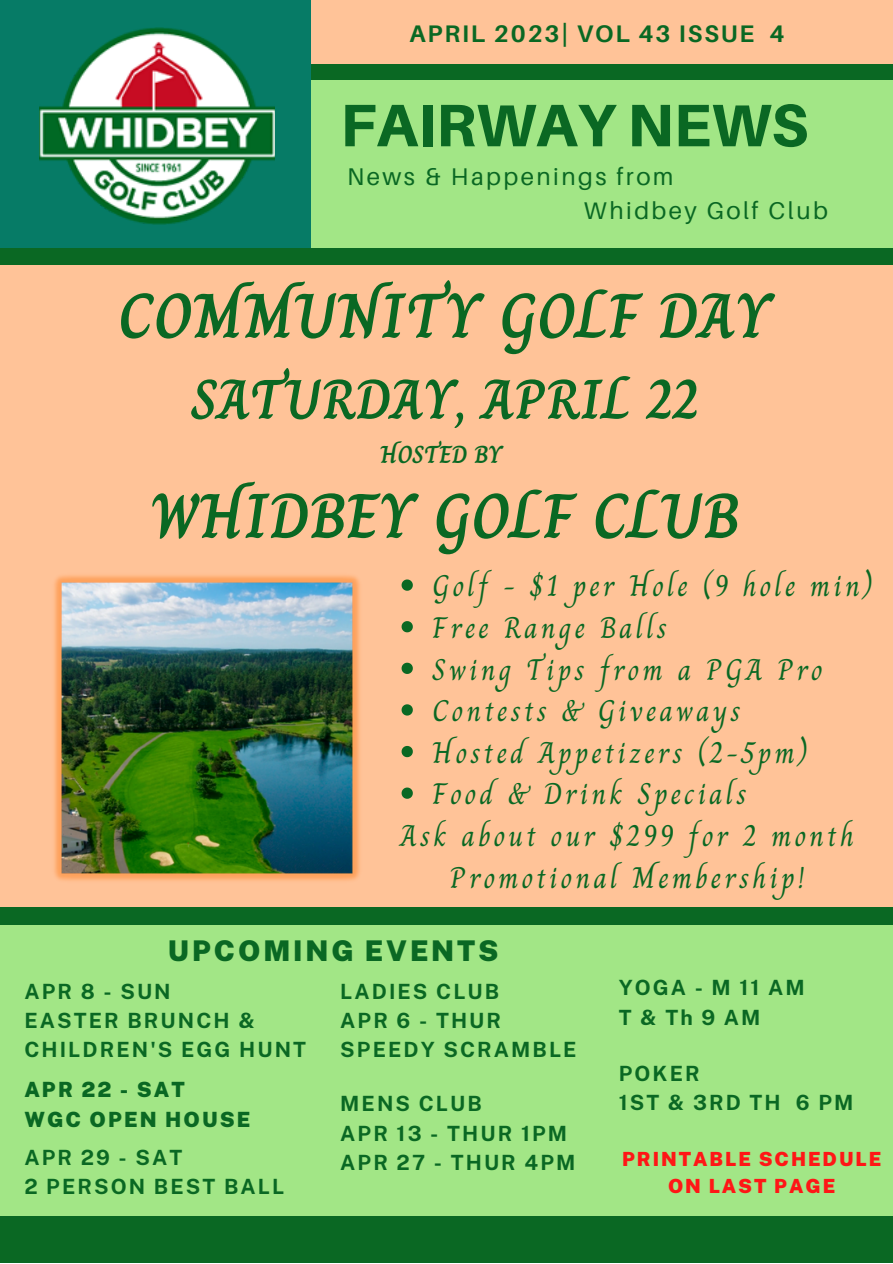
<style>
.page{position:relative;width:893px;height:1264px;background:#fff}
.page>*{position:absolute;margin:0;border:0;box-sizing:border-box;transform-origin:0 0}
.t1{font:700 63.6px "Charm";color:#0a6823}
.t2{font:800 60px "Aileron";color:#0a6823}
.t3{font:700 56.1px "Charm";color:#0a6823}
.t4{font:30px "Charm";letter-spacing:.1em;color:#0a6823}
.t5{font:900 28.5px "Public Sans";letter-spacing:.1em;color:#0a6823}
.t6{font:700 24.6px "Charm";color:#0a6823}
.t7{font:24.15px/33.8px "Aileron";letter-spacing:.1em;color:#0a6823}
.t8{font:700 24px "Aileron";letter-spacing:.08em;color:#0a6823}
.t9{font:700 21px/29.2px "Public Sans";letter-spacing:.1em;color:#0a6823}
.t10{font:900 21px/29.2px "Public Sans";letter-spacing:.1em;color:#0a6823}
.t11{font:900 19.5px/27px "Public Sans";letter-spacing:.1em;color:#ff1616;text-align:center}
</style>
<div class="page">
<div style="left:0;top:244px;width:892px;height:995px;background:#a2e686"></div>
<div style="left:0;top:0;width:321px;height:613px;background:#067b66"></div>
<img style="left:40px;top:27px;width:235px;height:197px">
<div style="left:311px;top:0;width:581px;height:63px;background:#ffc398"></div>
<div style="left:311px;top:72px;width:581px;height:192px;background:#a2e686"></div>
<div style="left:0;top:261px;width:892px;height:652px;background:#ffc398"></div>
<div style="left:0;top:907px;width:892px;height:17px;background:#0a6823"></div>
<div style="left:0;top:248px;width:892px;height:16px;background:#0a6823"></div>
<div style="left:0;top:1216px;width:892px;height:45px;background:#0a6823"></div>
<div style="left:311px;top:64px;width:581px;height:16px;background:#0a6823"></div>
<img style="left:54px;top:575px;width:306px;height:306px">
<svg style="left:401px;top:579px;width:12px;height:11px"></svg>
<svg style="left:401px;top:621px;width:12px;height:11px"></svg>
<svg style="left:401px;top:662px;width:12px;height:12px"></svg>
<svg style="left:401px;top:704px;width:12px;height:11px"></svg>
<svg style="left:401px;top:746px;width:12px;height:11px"></svg>
<svg style="left:401px;top:787px;width:12px;height:11px"></svg>
<p class="t8" style="left:409px;top:19px;width:376px">APRIL 2023| VOL 43 ISSUE 4</p>
<h2 class="t2" style="left:340px;top:88px;width:469px">FAIRWAY NEWS</h2>
<p class="t7" style="left:584px;top:159px;width:245px;text-indent:-237px">News &amp; Happenings from<br>Whidbey Golf Club</p>
<h1 class="t1" style="left:118px;top:267px;width:655px">COMMUNITY GOLF DAY</h1>
<h3 class="t3" style="left:191px;top:356px;width:509px">SATURDAY, APRIL 22</h3>
<p class="t6" style="left:380px;top:435px;width:124px">HOSTED BY</p>
<h1 class="t1" style="left:150px;top:467px;width:590px">WHIDBEY GOLF CLUB</h1>
<h3 class="t4" style="left:432px;top:563px;width:441px">Golf - $1 per Hole (9 hole min)</h3>
<h3 class="t4" style="left:432px;top:604px;width:236px">Free Range Balls</h3>
<h3 class="t4" style="left:432px;top:646px;width:392px">Swing Tips from a PGA Pro</h3>
<h3 class="t4" style="left:432px;top:687px;width:310px">Contests &amp; Giveaways</h3>
<h3 class="t4" style="left:432px;top:729px;width:376px">Hosted Appetizers (2-5pm)</h3>
<h3 class="t4" style="left:432px;top:771px;width:316px">Food &amp; Drink Specials</h3>
<h3 class="t4" style="left:400px;top:812px;width:455px">Ask about our $299 for 2 month</h3>
<h3 class="t4" style="left:449px;top:854px;width:356px">Promotional Membership!</h3>
<h3 class="t5" style="left:168px;top:934px;width:332px">UPCOMING EVENTS</h3>
<p class="t9" style="left:24px;top:976px;width:283px">APR 8 - SUN<br>EASTER BRUNCH &amp;<br>CHILDREN'S EGG HUNT</p>
<p class="t9" style="left:340px;top:976px;width:238px">LADIES CLUB<br>APR 6 - THUR<br>SPEEDY SCRAMBLE</p>
<p class="t10" style="left:24px;top:1075px;width:227px">APR 22 - SAT<br>WGC OPEN HOUSE</p>
<p class="t9" style="left:24px;top:1142px;width:261px">APR 29 - SAT<br>2 PERSON BEST BALL</p>
<p class="t9" style="left:340px;top:1089px;width:237px">MENS CLUB<br>APR 13 - THUR 1PM<br>APR 27 - THUR 4PM</p>
<p class="t9" style="left:618px;top:973px;width:188px">YOGA - M 11 AM<br>T&amp;Th9AM</p>
<p class="t9" style="left:618px;top:1058px;width:236px">POKER<br>1ST &amp; 3RD TH 6 PM</p>
<p class="t11" style="left:622px;top:1145px;width:261px">PRINTABLE SCHEDULE<br>ON LAST PAGE</p>
</div>
